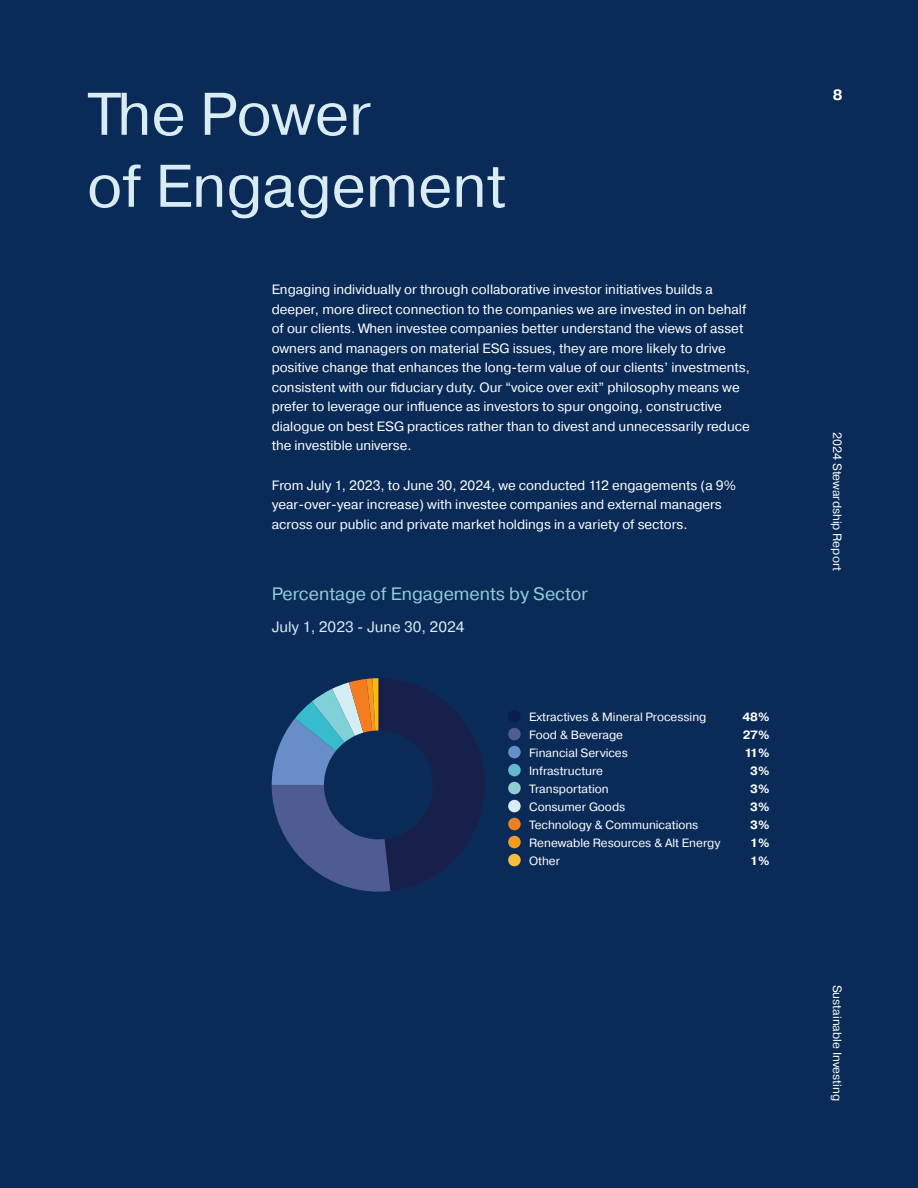
<style>
.page{position:relative;width:918px;height:1188px;background:#0a2b58}
.page>*{position:absolute;margin:0;border:0;box-sizing:border-box;transform-origin:0 0}
.t1{font:60px/72px "Pragmatica";color:#d9ecf3}
.t2{font:18px "Pragmatica";color:#91ced7}
.t3{font:15px "Pragmatica";color:#d9ecf3}
.t4{font:700 15px "Pragmatica";color:#fff}
.t5{font:13.5px/19.5px "Pragmatica";color:#fff}
.t6{font:12px/18px "Pragmatica";color:#fff}
.t7{font:700 12px/18px "Pragmatica";color:#fff;text-align:right}
</style>
<div class="page">
<div style="left:508px;top:710px;width:13px;height:12px;background:#0a1e4c;border-radius:50%"></div>
<div style="left:508px;top:728px;width:13px;height:12px;background:#505c94;border-radius:50%"></div>
<div style="left:508px;top:746px;width:13px;height:12px;background:#668ec7;border-radius:50%"></div>
<div style="left:508px;top:764px;width:13px;height:12px;background:#64bacc;border-radius:50%"></div>
<div style="left:508px;top:782px;width:13px;height:12px;background:#90ced6;border-radius:50%"></div>
<div style="left:508px;top:800px;width:13px;height:12px;background:#d7ecf4;border-radius:50%"></div>
<div style="left:508px;top:818px;width:13px;height:12px;background:#ea8224;border-radius:50%"></div>
<div style="left:508px;top:836px;width:13px;height:12px;background:#ef9c20;border-radius:50%"></div>
<div style="left:508px;top:854px;width:13px;height:12px;background:#f3bd3e;border-radius:50%"></div>
<svg style="left:272px;top:678px;width:213px;height:214px"></svg>
<h1 class="t1" style="left:87px;top:79px;width:420px">The Power<br>of Engagement</h1>
<p class="t5" style="left:272px;top:280px;width:480px">Engaging individually or through collaborative investor initiatives builds a deeper, more direct connection to the companies we are invested in on behalf of our clients. When investee companies better understand the views of asset owners and managers on material ESG issues, they are more likely to drive positive change that enhances the long-term value of our clients’ investments, consistent with our fiduciary duty. Our “voice over exit” philosophy means we prefer to leverage our influence as investors to spur ongoing, constructive dialogue on best ESG practices rather than to divest and unnecessarily reduce the investible universe.</p>
<p class="t5" style="left:272px;top:476px;width:466px">From July 1, 2023, to June 30, 2024, we conducted 112 engagements (a 9% year-over-year increase) with investee companies and external managers across our public and private market holdings in a variety of sectors.</p>
<h2 class="t2" style="left:272px;top:583px;width:318px">Percentage of Engagements by Sector</h2>
<p class="t3" style="left:272px;top:617px;width:194px">July 1, 2023 - June 30, 2024</p>
<p class="t6" style="left:529px;top:708px;width:193px">Extractives &amp; Mineral Processing<br>Food &amp; Beverage<br>Financial Services<br>Infrastructure<br>Transportation<br>Consumer Goods<br>Technology &amp; Communications<br>Renewable Resources &amp; Alt Energy<br>Other</p>
<p class="t7" style="left:742px;top:708px;width:29px">48%<br>27%<br>11%<br>3%<br>3%<br>3%<br>3%<br>1%<br>1%</p>
<p class="t4" style="left:833px;top:85px;width:11px">8</p>
<p class="t6" style="left:846px;top:432px;width:141px;rotate:90deg">2024 Stewardship Report</p>
<p class="t6" style="left:846px;top:985px;width:118px;rotate:90deg">Sustainable Investing</p>
</div>
